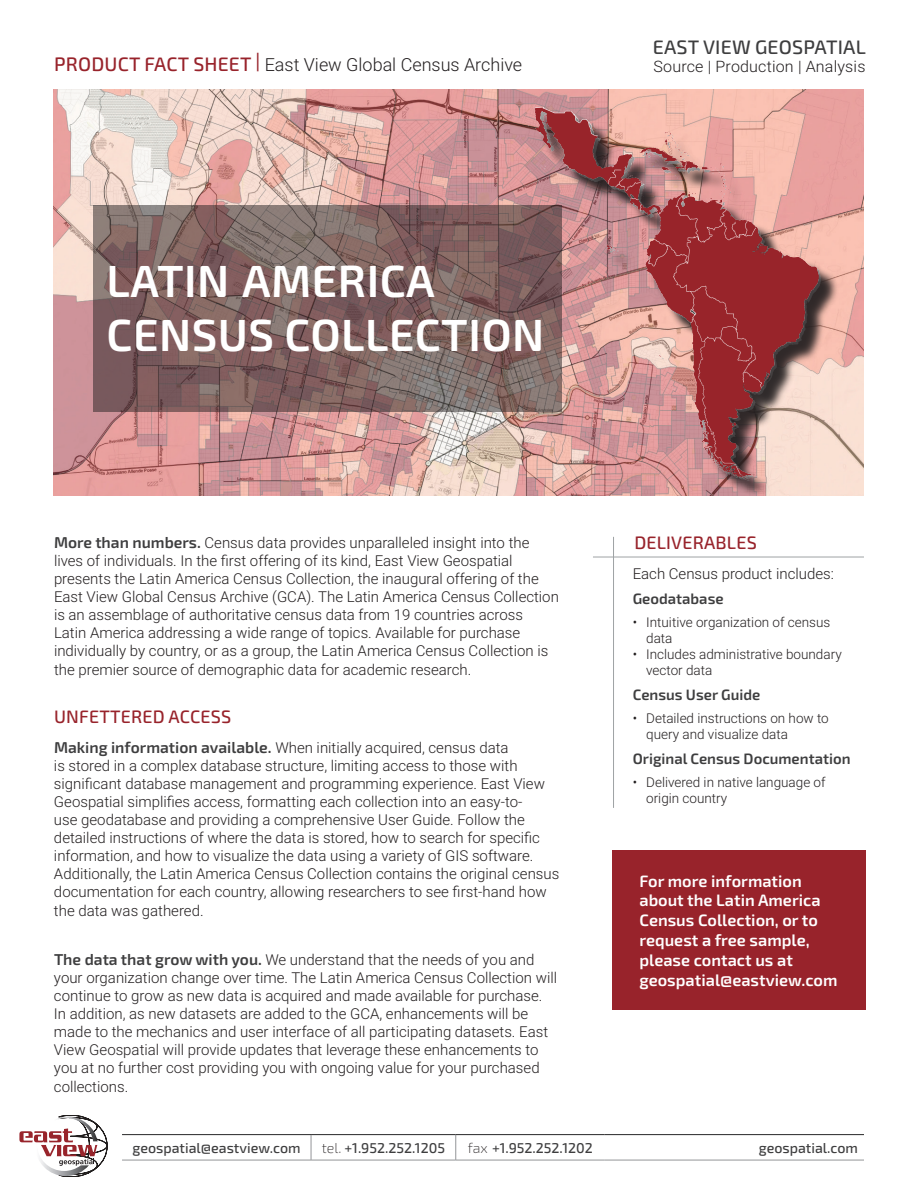
<style>
.page{position:relative;width:918px;height:1188px;background:#fff}
.page>*{position:absolute;margin:0;border:0;box-sizing:border-box;transform-origin:0 0}
.t1{font:600 45px/54px "Exo 2.0";letter-spacing:.01em;color:#fff}
.t2{font:500 19.5px "Exo 2.0";letter-spacing:.01em;color:#3e3e3f}
.t3{font:300 18px "Roboto";color:#231f20}
.t4{font:500 18px "Exo 2.0";letter-spacing:.01em;color:#98232b}
.t5{font:600 16.5px/19.8px "Exo 2.0";color:#fff}
.t6{font:300 15.75px "Roboto";letter-spacing:.01em;color:#231f20}
.t7{font:300 15px/18.1px "Roboto";color:#231f20}
.t8{font:600 15px "Exo 2.0";color:#3e3e3f}
.t9{font:500 14.25px "Exo 2.0";color:#3e3e3f}
.t10{font:300 13.5px/16.2px "Roboto";color:#231f20}
.s1{font-family:"Exo 2.0";font-weight:500;font-size:19.5px;color:#98232b}
.s2{font-family:"Exo 2.0";font-weight:600;font-size:15.75px;color:#3e3e3f}
.s3{font-weight:200;color:#231f20}
</style>
<div class="page">
<img style="left:54px;top:90px;width:810px;height:406px">
<svg style="left:19px;top:1115px;width:88px;height:62px"></svg>
<svg style="left:311px;top:1135px;width:1px;height:25px"></svg>
<svg style="left:456px;top:1135px;width:1px;height:25px"></svg>
<hr style="left:122px;top:1160px;width:189px;height:1px;background:#939598">
<hr style="left:311px;top:1160px;width:145px;height:1px;background:#939598">
<hr style="left:456px;top:1160px;width:149px;height:1px;background:#939598">
<hr style="left:605px;top:1160px;width:259px;height:1px;background:#939598">
<hr style="left:122px;top:1134px;width:189px;height:1px;background:#3e3e3f">
<hr style="left:311px;top:1134px;width:145px;height:1px;background:#3e3e3f">
<hr style="left:456px;top:1134px;width:149px;height:1px;background:#3e3e3f">
<hr style="left:605px;top:1134px;width:259px;height:1px;background:#3e3e3f">
<div style="left:612px;top:851px;width:254px;height:159px;background:#98232b"></div>
<svg style="left:93px;top:205px;width:432px;height:207px;background:#7d6261"></svg>
<div style="left:531px;top:110px;width:306px;height:386px;background:#231f20;opacity:.75"></div>
<img style="left:525px;top:108px;width:294px;height:371px">
<hr style="left:613px;top:537px;width:1px;height:271px;background:#9fa3a5">
<hr style="left:593px;top:557px;width:271px;height:1px;background:#9fa3a5">
<p class="t3" style="left:54px;top:52px;width:470px"><span class="s1">PRODUCT FACT SHEET </span><sup>|</sup> East View Global Census Archive</p>
<h2 class="t2" style="left:653px;top:35px;width:215px">EAST VIEW GEOSPATIAL</h2>
<p class="t6" style="left:654px;top:56px;width:213px">Source | Production | Analysis</p>
<h1 class="t1" style="left:107px;top:255px;width:439px">LATIN AMERICA<br>CENSUS COLLECTION</h1>
<p class="t7" style="left:54px;top:533px;width:506px"><span class="s2">More than numbers.</span> Census data provides unparalleled insight into the lives of individuals. In the first offering of its kind, East View Geospatial presents the Latin America Census Collection, the inaugural offering of the East View Global Census Archive (GCA). The Latin America Census Collection is an assemblage of authoritative census data from 19 countries across Latin America addressing a wide range of topics. Available for purchase individually by country, or as a group, the Latin America Census Collection is the premier source of demographic data for academic research.</p>
<p class="t4" style="left:54px;top:707px;width:179px">UNFETTERED ACCESS</p>
<p class="t7" style="left:54px;top:738px;width:507px"><span class="s2">Making information available.</span> When initially acquired, census data<br>is stored in a complex database structure, limiting access to those with significant database management and programming experience. East View Geospatial simplifies access, formatting each collection into an easy-to-<br>use geodatabase and providing a comprehensive User Guide. Follow the detailed instructions of where the data is stored, how to search for specific information, and how to visualize the data using a variety of GIS software.<br>Additionally, the Latin America Census Collection contains the original census documentation for each country, allowing researchers to see first-hand how the data was gathered.</p>
<p class="t7" style="left:54px;top:950px;width:505px"><span class="s2">The data that grow with you.</span> We understand that the needs of you and your organization change over time. The Latin America Census Collection will continue to grow as new data is acquired and made available for purchase.<br>In addition, as new datasets are added to the GCA, enhancements will be made to the mechanics and user interface of all participating datasets. East View Geospatial will provide updates that leverage these enhancements to you at no further cost providing you with ongoing value for your purchased collections.</p>
<p class="t4" style="left:634px;top:532px;width:124px">DELIVERABLES</p>
<p class="t7" style="left:633px;top:564px;width:203px">Each Census product includes:</p>
<p class="t8" style="left:633px;top:590px;width:92px">Geodatabase</p>
<p class="t10" style="left:646px;top:613px;width:186px;text-indent:-14px">• Intuitive organization of census data</p>
<p class="t10" style="left:646px;top:646px;width:197px;text-indent:-14px">• Includes administrative boundary vector data</p>
<p class="t8" style="left:633px;top:686px;width:129px">Census User Guide</p>
<p class="t10" style="left:646px;top:710px;width:184px;text-indent:-14px">• Detailed instructions on how to query and visualize data</p>
<p class="t8" style="left:633px;top:750px;width:219px">Original Census Documentation</p>
<p class="t10" style="left:646px;top:773px;width:181px;text-indent:-14px">• Delivered in native language of origin country</p>
<p class="t5" style="left:639px;top:871px;width:200px">For more information about the Latin America<br>Census Collection, or to request a free sample, please contact us at geospatial@eastview.com</p>
<p class="t9" style="left:132px;top:1139px;width:170px">geospatial@eastview.com</p>
<p class="t9" style="left:322px;top:1139px;width:125px"><span class="s3">tel.</span> +1.952.252.1205</p>
<p class="t9" style="left:468px;top:1139px;width:127px"><span class="s3">fax</span> +1.952.252.1202</p>
<p class="t9" style="left:759px;top:1139px;width:101px">geospatial.com</p>
</div>
